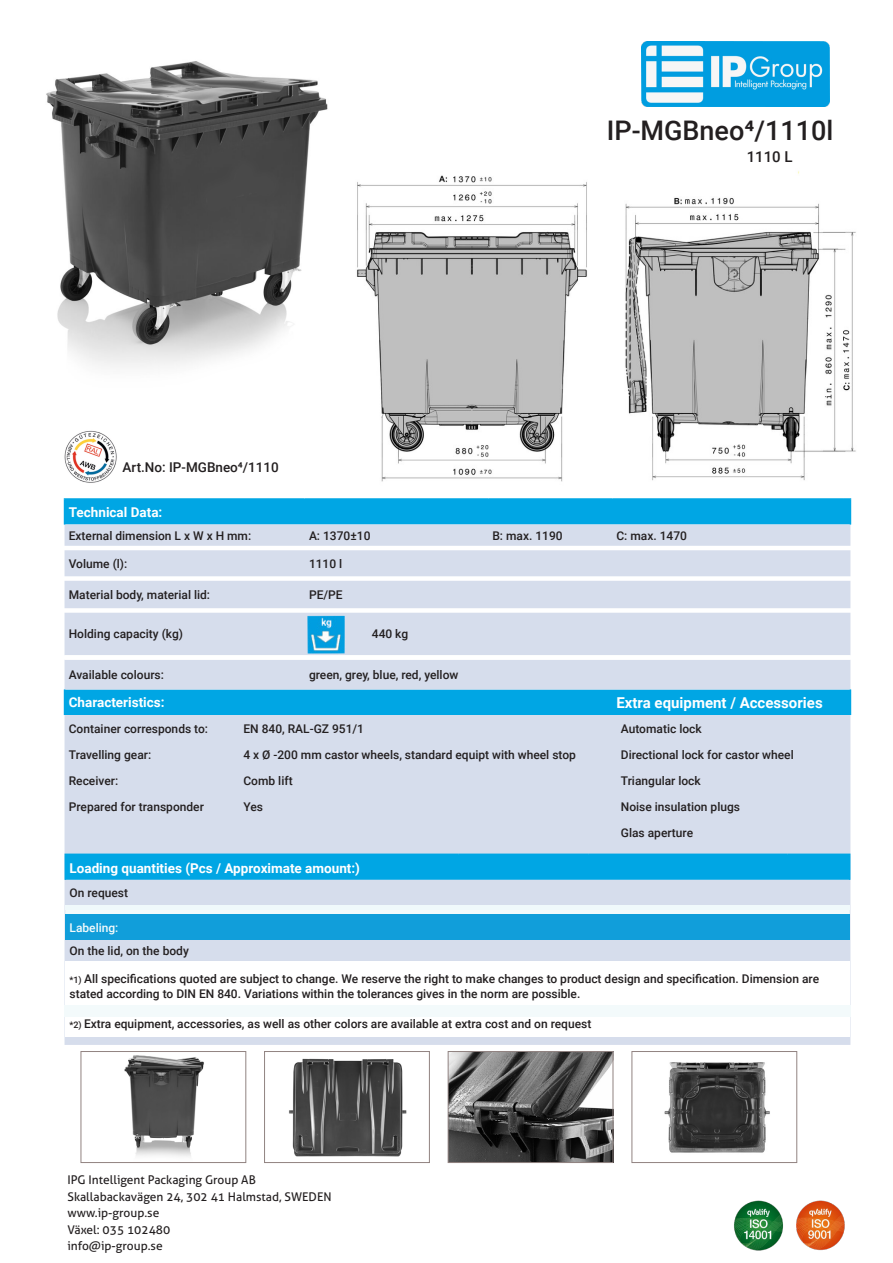
<style>
.page{position:relative;width:893px;height:1263px;background:#fff}
.page>*{position:absolute;margin:0;border:0;box-sizing:border-box;transform-origin:0 0}
.t1{font:500 27px "Roboto";color:#231f20}
.t2{font:700 15px "Roboto";color:#fff}
.t3{font:500 15px "Roboto";color:#231f20}
.t4{font:700 13.5px "Roboto";color:#fff}
.t5{font:500 13.5px "Roboto";color:#231f20}
.t6{font:500 12px/15px "Roboto";color:#231f20}
.t7{font:12px "Aller";color:#231f20}
.t8{font:500 12px "Roboto";color:#f3fafb}
.s1{font-size:9px}
</style>
<div class="page">
<img style="left:734px;top:1200px;width:111px;height:51px">
<svg style="left:65px;top:612px;width:785px;height:103px;background:#0faae5"></svg>
<div style="left:65px;top:613px;width:785px;height:76px;background:#d6ddec"></div>
<svg style="left:65px;top:655px;width:785px;height:5px"></svg>
<svg style="left:64px;top:498px;width:787px;height:110px;background:#a6d2eb"></svg>
<svg style="left:64px;top:689px;width:1px;height:26px"></svg>
<svg style="left:850px;top:689px;width:1px;height:26px"></svg>
<div style="left:65px;top:715px;width:785px;height:330px;background:#d6ddec"></div>
<div style="left:65px;top:914px;width:785px;height:26px;background:#119eda"></div>
<div style="left:65px;top:940px;width:785px;height:21px;background:#d6ddec"></div>
<div style="left:65px;top:961px;width:785px;height:75px;background:#fff"></div>
<hr style="left:65px;top:853px;width:394px;height:2px;background:#00a6e4">
<hr style="left:459px;top:853px;width:129px;height:2px;background:#00a6e4">
<hr style="left:588px;top:853px;width:199px;height:2px;background:#00a6e4">
<hr style="left:787px;top:853px;width:63px;height:2px;background:#00a6e4">
<svg style="left:65px;top:854px;width:785px;height:60px"></svg>
<img style="left:641px;top:41px;width:188px;height:66px">
<img style="left:46px;top:61px;width:282px;height:306px">
<img style="left:357px;top:171px;width:499px;height:311px">
<div style="left:64px;top:1005px;width:786px;height:11px;background:#f3fafb"></div>
<img style="left:124px;top:1055px;width:80px;height:102px">
<div style="left:81px;top:1051px;width:165px;height:112px;border:1px solid #918381"></div>
<img style="left:289px;top:1058px;width:118px;height:99px">
<div style="left:264px;top:1051px;width:166px;height:112px;border:1px solid #918381"></div>
<img style="left:450px;top:1053px;width:161px;height:108px">
<div style="left:448px;top:1051px;width:165px;height:112px;border:1px solid #918381"></div>
<img style="left:664px;top:1062px;width:106px;height:91px">
<div style="left:632px;top:1051px;width:165px;height:112px;border:1px solid #918381"></div>
<img style="left:64px;top:430px;width:53px;height:53px">
<img style="left:305px;top:615px;width:43px;height:40px">
<p class="t5" style="left:123px;top:457px;width:158px">Art.No: IP-MGBneo⁴/1110</p>
<p class="t1" style="left:607px;top:111px;width:228px">IP-MGBneo⁴/1110l</p>
<p class="t3" style="left:747px;top:146px;width:47px">1110 L</p>
<p class="t4" style="left:69px;top:503px;width:95px">Technical Data:</p>
<p class="t6" style="left:69px;top:527px;width:184px">External dimension L x W x H mm:</p>
<p class="t6" style="left:309px;top:527px;width:63px">A: 1370±10</p>
<p class="t6" style="left:492px;top:527px;width:72px">B: max. 1190</p>
<p class="t6" style="left:616px;top:527px;width:72px">C: max. 1470</p>
<p class="t6" style="left:69px;top:556px;width:60px">Volume (l):</p>
<p class="t6" style="left:309px;top:556px;width:35px">1110 l</p>
<p class="t6" style="left:69px;top:587px;width:143px">Material body, material lid:</p>
<p class="t6" style="left:309px;top:587px;width:35px">PE/PE</p>
<p class="t6" style="left:69px;top:626px;width:116px">Holding capacity (kg)</p>
<p class="t6" style="left:372px;top:626px;width:38px">440 kg</p>
<p class="t6" style="left:69px;top:667px;width:97px">Available colours:</p>
<p class="t6" style="left:309px;top:667px;width:151px">green, grey, blue, red, yellow</p>
<p class="t4" style="left:69px;top:693px;width:97px">Characteristics:</p>
<p class="t2" style="left:616px;top:692px;width:208px">Extra equipment / Accessories</p>
<p class="t6" style="left:69px;top:720px;width:141px">Container corresponds to:</p>
<p class="t6" style="left:243px;top:720px;width:122px">EN 840, RAL-GZ 951/1</p>
<p class="t6" style="left:621px;top:720px;width:82px">Automatic lock</p>
<p class="t6" style="left:69px;top:746px;width:84px">Travelling gear:</p>
<p class="t6" style="left:243px;top:746px;width:334px">4 x Ø -200 mm castor wheels, standard equipt with wheel stop</p>
<p class="t6" style="left:621px;top:746px;width:174px">Directional lock for castor wheel</p>
<p class="t6" style="left:69px;top:772px;width:51px">Receiver:</p>
<p class="t6" style="left:243px;top:772px;width:51px">Comb lift</p>
<p class="t6" style="left:621px;top:772px;width:82px">Triangular lock</p>
<p class="t6" style="left:69px;top:798px;width:137px">Prepared for transponder</p>
<p class="t6" style="left:243px;top:798px;width:21px">Yes</p>
<p class="t6" style="left:621px;top:798px;width:121px">Noise insulation plugs</p>
<p class="t6" style="left:621px;top:824px;width:74px">Glas aperture</p>
<p class="t4" style="left:70px;top:858px;width:292px">Loading quantities (Pcs / Approximate amount:)</p>
<p class="t6" style="left:70px;top:885px;width:60px">On request</p>
<p class="t8" style="left:70px;top:919px;width:50px">Labeling:</p>
<p class="t6" style="left:70px;top:943px;width:121px">On the lid, on the body</p>
<p class="t6" style="left:70px;top:971px;width:751px"><span class="s1">*1)</span> All specifications quoted are subject to change. We reserve the right to make changes to product design and specification. Dimension are stated according to DIN EN 840. Variations within the tolerances gives in the norm are possible.</p>
<p class="t6" style="left:70px;top:1016px;width:523px"><span class="s1">*2)</span> Extra equipment, accessories, as well as other colors are available at extra cost and on request</p>
<p class="t7" style="left:67px;top:1172px;width:190px">IPG Intelligent Packaging Group AB</p>
<p class="t7" style="left:67px;top:1189px;width:266px">Skallabackavägen 24, 302 41 Halmstad, SWEDEN</p>
<p class="t7" style="left:67px;top:1205px;width:93px">www.ip-group.se</p>
<p class="t7" style="left:67px;top:1222px;width:104px">Växel: 035 102480</p>
<p class="t7" style="left:67px;top:1238px;width:97px">info@ip-group.se</p>
</div>
